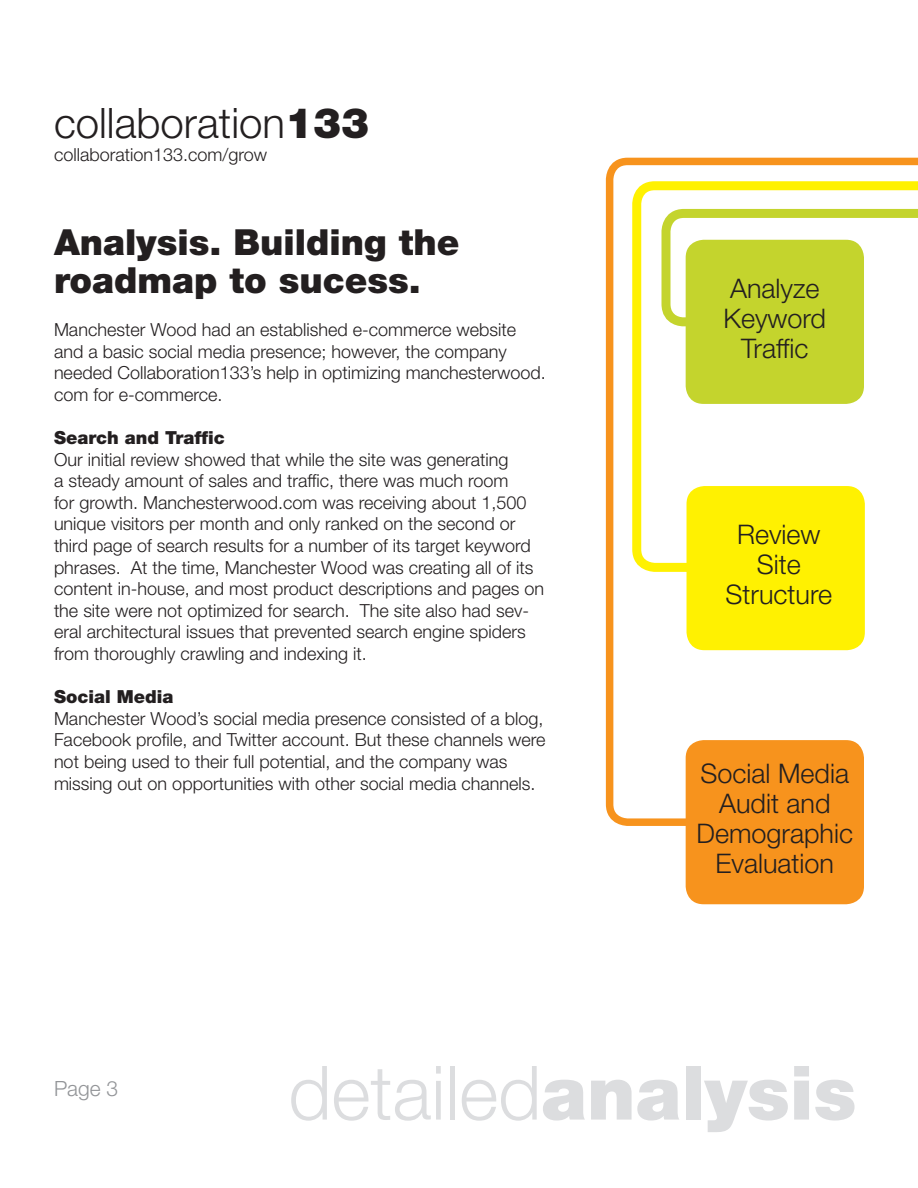
<style>
.page{position:relative;width:918px;height:1188px;background:#fff}
.page>*{position:absolute;margin:0;border:0;box-sizing:border-box;transform-origin:0 0}
.t1{font:300 75px "Helvetica Neue LT Pro";color:#dcdddf}
.t2{font:300 42px "Helvetica Neue LT Pro";color:#231f20}
.t3{font:900 36px/37.5px "Helvetica Neue LT Pro";color:#231f20}
.t4{font:300 27px/30px "Helvetica Neue LT Pro";color:#231f20;text-align:center}
.t5{font:300 21px "Helvetica Neue LT Pro";color:#939598}
.t6{font:300 18px/21.6px "Helvetica Neue LT Pro";color:#231f20}
.t7{font:900 18px "Helvetica Neue LT Pro";color:#231f20}
.s1{font-weight:900}
</style>
<div class="page">
<svg style="left:605px;top:157px;width:313px;height:673px"></svg>
<div style="left:687px;top:486px;width:178px;height:164px;background:#fff101;border-radius:18px"></div>
<div style="left:686px;top:740px;width:178px;height:164px;background:#f7931d;border-radius:18px"></div>
<svg style="left:628px;top:177px;width:290px;height:399px"></svg>
<svg style="left:657px;top:204px;width:261px;height:127px"></svg>
<h2 class="t2" style="left:54px;top:97px;width:317px">collaboration<span class="s1">133</span></h2>
<p class="t6" style="left:54px;top:144px;width:215px">collaboration133.com/grow</p>
<p class="t3" style="left:54px;top:223px;width:407px">Analysis. Building the roadmap to sucess.</p>
<p class="t6" style="left:54px;top:318px;width:493px">Manchester Wood had an established e-commerce website and a basic social media presence; however, the company needed Collaboration133’s help in optimizing manchesterwood. com for e-commerce.</p>
<p class="t7" style="left:54px;top:427px;width:172px">Search and Traffic</p>
<p class="t6" style="left:54px;top:448px;width:492px">Our initial review showed that while the site was generating<br>a steady amount of sales and traffic, there was much room<br>for growth. Manchesterwood.com was receiving about 1,500 unique visitors per month and only ranked on the second or third page of search results for a number of its target keyword phrases. At the time, Manchester Wood was creating all of its content in-house, and most product descriptions and pages on the site were not optimized for search. The site also had sev&shy;eral architectural issues that prevented search engine spiders from thoroughly crawling and indexing it.</p>
<p class="t7" style="left:54px;top:686px;width:121px">Social Media</p>
<p class="t6" style="left:54px;top:707px;width:493px">Manchester Wood’s social media presence consisted of a blog, Facebook profile, and Twitter account. But these channels were not being used to their full potential, and the company was missing out on opportunities with other social media channels.</p>
<p class="t4" style="left:730px;top:273px;width:91px">Analyze</p>
<p class="t4" style="left:724px;top:303px;width:104px">Keyword</p>
<p class="t4" style="left:741px;top:333px;width:69px">Traffic</p>
<p class="t4" style="left:737px;top:519px;width:85px">Review</p>
<p class="t4" style="left:726px;top:549px;width:108px">Site<br>Structure</p>
<p class="t4" style="left:697px;top:758px;width:158px">Social Media<br>Audit and<br>Demographic<br>Evaluation</p>
<p class="t5" style="left:54px;top:1076px;width:66px">Page 3</p>
<p class="t1" style="left:288px;top:1047px;width:570px">detailed<span class="s1">analysis</span></p>
</div>
